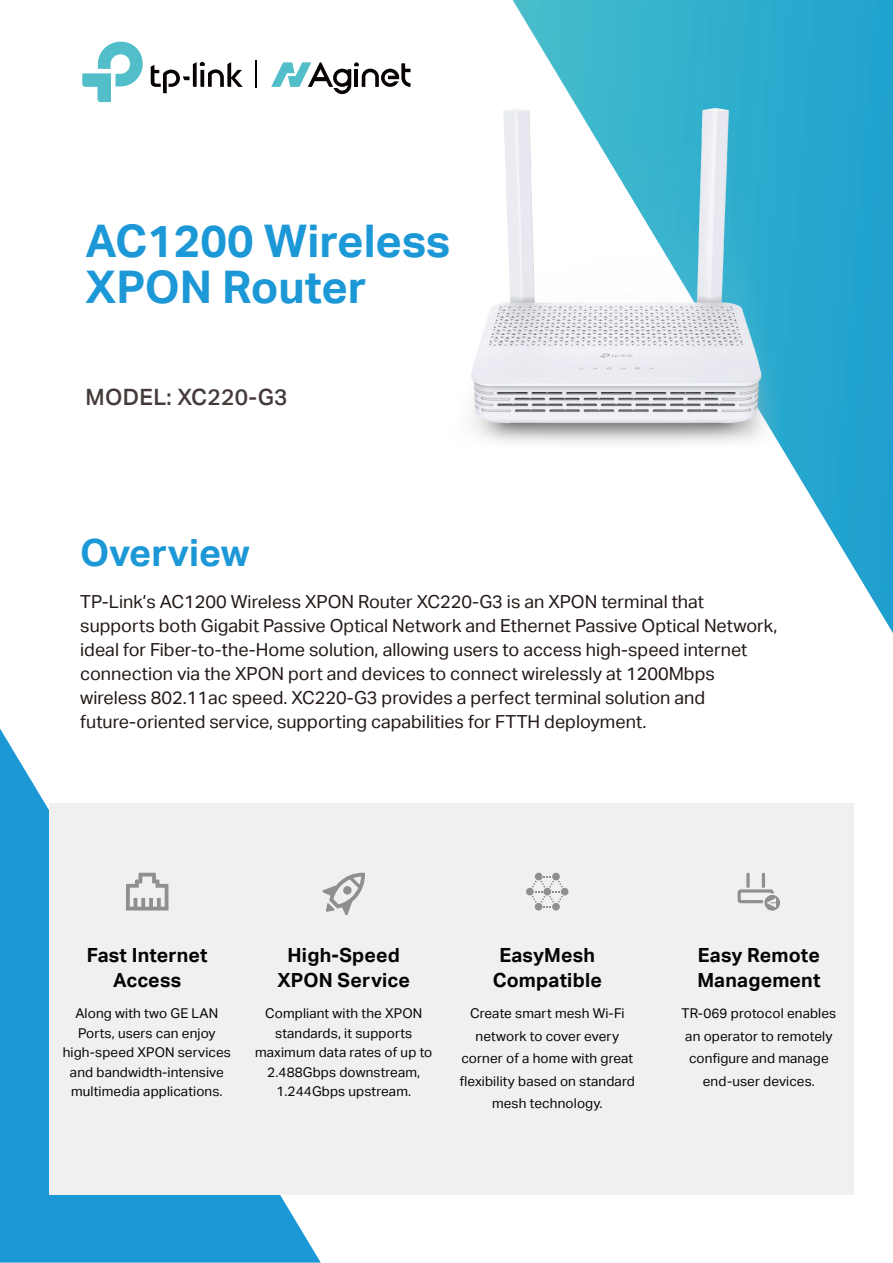
<style>
.page{position:relative;width:893px;height:1263px;background:#fff}
.page>*{position:absolute;margin:0;border:0;box-sizing:border-box;transform-origin:0 0}
.t1{font:45px/46.5px "TP Link Aktiv Bold";color:#1d98d6}
.t2{font:37.5px "TP Link Aktiv Bold";color:#1d98d6}
.t3{font:22.5px "TP Link Aktiv Medium";letter-spacing:.015em;color:rgb(35 24 22/.85)}
.t4{font:19.5px/25.5px "TP Link Aktiv Bold";letter-spacing:.01em;color:#060303;text-align:center}
.t5{font:18px/24px "TP Link Aktiv Regular";color:#231816}
.t6{font:13.5px/19.5px "TP Link Aktiv Regular";letter-spacing:.01em;color:#060303;text-align:center}
</style>
<div class="page">
<svg style="left:0;top:728px;width:321px;height:534px;fill:#1d98d6"></svg>
<div style="left:49px;top:804px;width:804px;height:391px;background:#f0f0f0"></div>
<svg style="left:513px;top:0;width:380px;height:633px"></svg>
<svg style="left:151px;top:62px;width:92px;height:31px"></svg>
<svg style="left:82px;top:42px;width:61px;height:60px"></svg>
<svg style="left:256px;top:61px;width:1px;height:27px"></svg>
<svg style="left:271px;top:62px;width:139px;height:32px"></svg>
<svg style="left:738px;top:873px;width:42px;height:38px"></svg>
<svg style="left:126px;top:873px;width:42px;height:37px"></svg>
<svg style="left:322px;top:873px;width:43px;height:42px"></svg>
<div style="left:343px;top:886px;width:9px;height:8px;background:#8f8f8f;border-radius:50%"></div>
<div style="left:535px;top:873px;width:8px;height:7px;background:#8f8f8f;border-radius:50%"></div>
<div style="left:526px;top:888px;width:8px;height:7px;background:#8f8f8f;border-radius:50%"></div>
<div style="left:535px;top:903px;width:7px;height:7px;background:#8f8f8f;border-radius:50%"></div>
<div style="left:552px;top:903px;width:8px;height:7px;background:#8f8f8f;border-radius:50%"></div>
<div style="left:561px;top:888px;width:8px;height:7px;background:#8f8f8f;border-radius:50%"></div>
<div style="left:552px;top:873px;width:8px;height:7px;background:#8f8f8f;border-radius:50%"></div>
<svg style="left:532px;top:876px;width:31px;height:31px"></svg>
<img style="left:471px;top:108px;width:316px;height:341px">
<h1 class="t1" style="left:86px;top:218px;width:366px">AC1200 Wireless<br>XPON Router</h1>
<p class="t3" style="left:86px;top:384px;width:204px">MODEL: XC220-G3</p>
<h2 class="t2" style="left:80px;top:531px;width:171px">Overview</h2>
<p class="t5" style="left:80px;top:590px;width:699px">TP-Link’s AC1200 Wireless XPON Router XC220-G3 is an XPON terminal that supports both Gigabit Passive Optical Network and Ethernet Passive Optical Network, ideal for Fiber-to-the-Home solution, allowing users to access high-speed internet connection via the XPON port and devices to connect wirelessly at 1200Mbps wireless 802.11ac speed. XC220-G3 provides a perfect terminal solution and future-oriented service, supporting capabilities for FTTH deployment.</p>
<p class="t4" style="left:87px;top:942px;width:122px">Fast Internet<br>Access</p>
<p class="t6" style="left:63px;top:1004px;width:170px">Along with two GE LAN<br>Ports, users can enjoy high-speed XPON services and bandwidth-intensive multimedia applications.</p>
<p class="t4" style="left:277px;top:942px;width:134px">High-Speed<br>XPON Service</p>
<p class="t6" style="left:255px;top:1004px;width:179px">Compliant with the XPON standards, it supports maximum data rates of up to<br>2.488Gbps downstream,<br>1.244Gbps upstream.</p>
<p class="t4" style="left:493px;top:942px;width:111px">EasyMesh<br>Compatible</p>
<p class="t6" style="left:460px;top:1002px;width:176px;line-height:22.5px">Create smart mesh Wi-Fi network to cover every corner of a home with great flexibility based on standard mesh technology.</p>
<p class="t4" style="left:697px;top:942px;width:125px;text-align:left">Easy Remote<br>Management</p>
<p class="t6" style="left:681px;top:1002px;width:156px;line-height:22.5px">TR-069 protocol enables an operator to remotely configure and manage end-user devices.</p>
</div>
